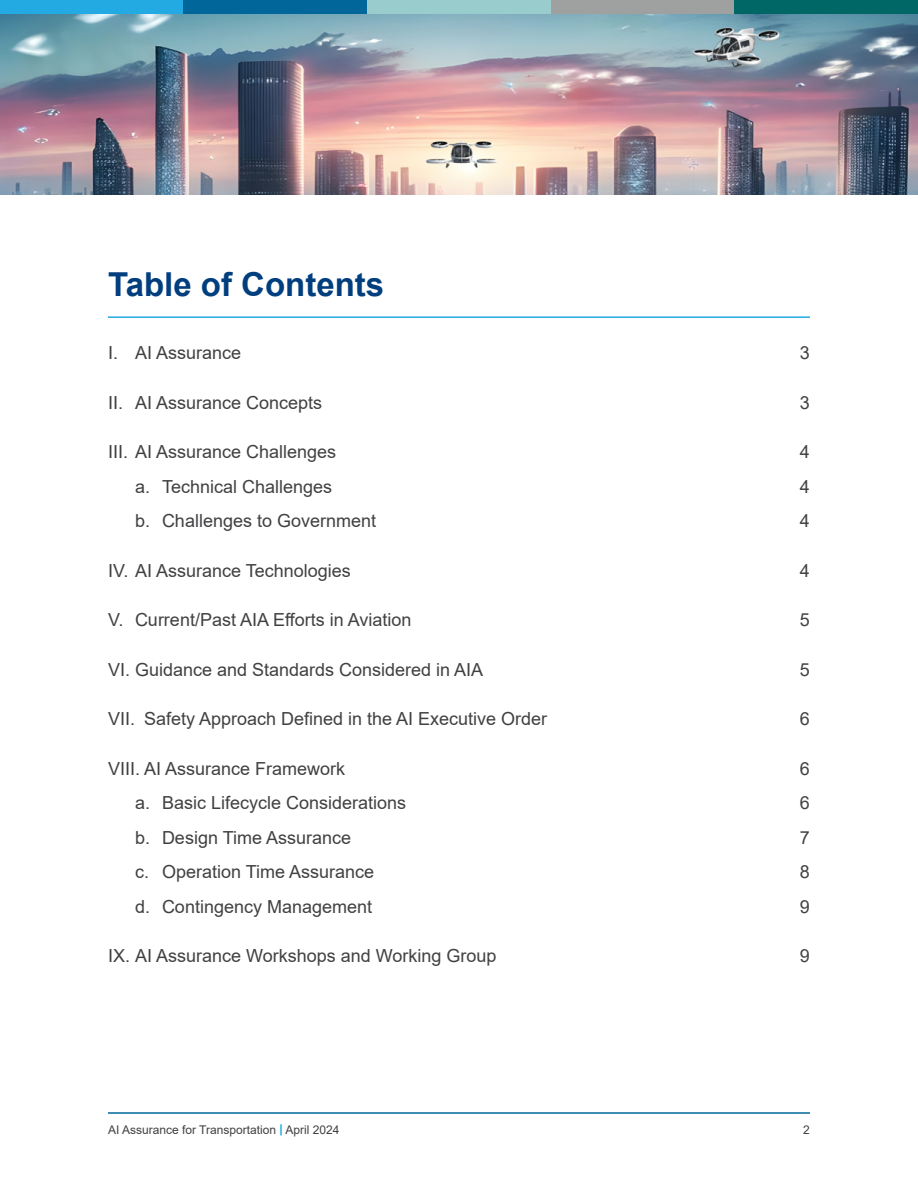
<style>
.page{position:relative;width:918px;height:1188px;background:#fff}
.page>*{position:absolute;margin:0;border:0;box-sizing:border-box;transform-origin:0 0}
.Main_headlines{font:700 33px "Arial";color:#003e7e}
.body_copy_whitepaper{font:18px "Arial";color:#414042}
.t1{font:12px "Arial";color:#414042}
.s1{font-weight:900;color:#24aae2}
</style>
<div class="page">
<hr style="left:108px;top:1112px;width:702px;height:2px;background:#016699">
<hr style="left:108px;top:316px;width:702px;height:2px;background:#24aae2">
<img style="left:0;top:14px;width:918px;height:180px">
<div style="left:0;top:0;width:184px;height:14px;background:#24aae2"></div>
<div style="left:184px;top:0;width:183px;height:14px;background:#016699"></div>
<div style="left:367px;top:0;width:184px;height:14px;background:#9cc"></div>
<div style="left:551px;top:0;width:183px;height:14px;background:#9fa0a0"></div>
<div style="left:734px;top:0;width:184px;height:14px;background:#066"></div>
<p class="Main_headlines" style="left:108px;top:261px;width:278px">Table of Contents</p>
<p class="body_copy_whitepaper" style="left:108px;top:340px;width:135px">I. AI Assurance</p>
<p class="body_copy_whitepaper" style="left:800px;top:340px;width:12px">3</p>
<p class="body_copy_whitepaper" style="left:108px;top:390px;width:216px">II. AI Assurance Concepts</p>
<p class="body_copy_whitepaper" style="left:800px;top:390px;width:12px">3</p>
<p class="body_copy_whitepaper" style="left:108px;top:439px;width:230px">III. AI Assurance Challenges</p>
<p class="body_copy_whitepaper" style="left:800px;top:439px;width:12px">4</p>
<p class="body_copy_whitepaper" style="left:135px;top:474px;width:199px">a. Technical Challenges</p>
<p class="body_copy_whitepaper" style="left:800px;top:474px;width:12px">4</p>
<p class="body_copy_whitepaper" style="left:135px;top:508px;width:243px">b. Challenges to Government</p>
<p class="body_copy_whitepaper" style="left:800px;top:508px;width:12px">4</p>
<p class="body_copy_whitepaper" style="left:108px;top:558px;width:244px">IV. AI Assurance Technologies</p>
<p class="body_copy_whitepaper" style="left:800px;top:558px;width:12px">4</p>
<p class="body_copy_whitepaper" style="left:108px;top:607px;width:305px">V. Current/Past AIA Efforts in Aviation</p>
<p class="body_copy_whitepaper" style="left:800px;top:607px;width:12px">5</p>
<p class="body_copy_whitepaper" style="left:108px;top:657px;width:377px">VI. Guidance and Standards Considered in AIA</p>
<p class="body_copy_whitepaper" style="left:800px;top:657px;width:12px">5</p>
<p class="body_copy_whitepaper" style="left:108px;top:706px;width:441px">VII. Safety Approach Defined in the AI Executive Order</p>
<p class="body_copy_whitepaper" style="left:800px;top:706px;width:12px">6</p>
<p class="body_copy_whitepaper" style="left:108px;top:756px;width:239px">VIII. AI Assurance Framework</p>
<p class="body_copy_whitepaper" style="left:800px;top:756px;width:12px">6</p>
<p class="body_copy_whitepaper" style="left:135px;top:790px;width:273px">a. Basic Lifecycle Considerations</p>
<p class="body_copy_whitepaper" style="left:800px;top:790px;width:12px">6</p>
<p class="body_copy_whitepaper" style="left:135px;top:825px;width:218px">b. Design Time Assurance</p>
<p class="body_copy_whitepaper" style="left:800px;top:825px;width:12px">7</p>
<p class="body_copy_whitepaper" style="left:135px;top:859px;width:241px">c. Operation Time Assurance</p>
<p class="body_copy_whitepaper" style="left:800px;top:859px;width:12px">8</p>
<p class="body_copy_whitepaper" style="left:135px;top:894px;width:239px">d. Contingency Management</p>
<p class="body_copy_whitepaper" style="left:800px;top:894px;width:12px">9</p>
<p class="body_copy_whitepaper" style="left:108px;top:943px;width:390px">IX. AI Assurance Workshops and Working Group</p>
<p class="body_copy_whitepaper" style="left:800px;top:943px;width:12px">9</p>
<p class="t1" style="left:108px;top:1122px;width:233px">AI Assurance for Transportation <span class="s1">|</span> April 2024</p>
<p class="t1" style="left:803px;top:1122px;width:8px">2</p>
</div>
